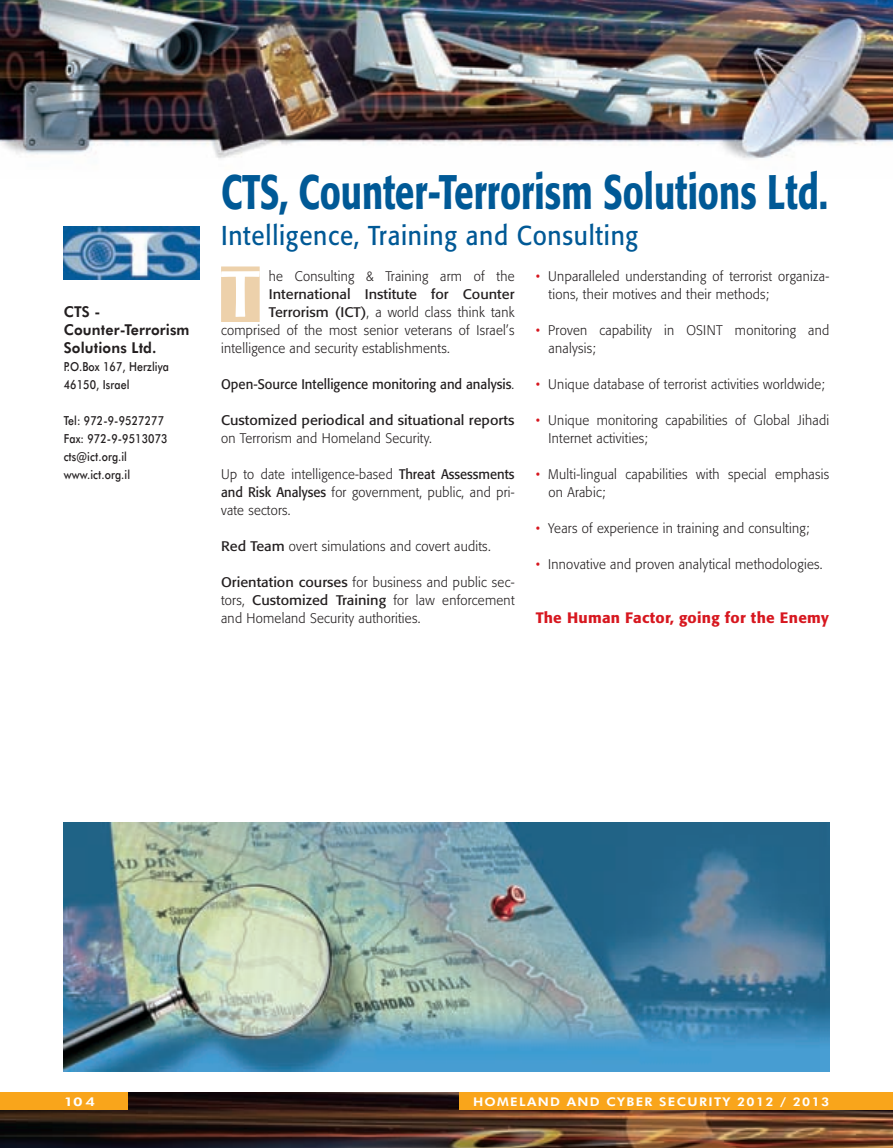
<style>
.page{position:relative;width:893px;height:1148px;background:#fff}
.page>*{position:absolute;margin:0;border:0;box-sizing:border-box;transform-origin:0 0}
.t1{font:64.35px "Formata";color:#fff;scale:1.2 1}
.t2{font:500 48px "Formata";color:#005996;scale:.73 1}
.t3{font:27px "Formata";letter-spacing:.03em;color:#005996;scale:.9 1}
.t4{font:800 15px/18px "Futura BT";letter-spacing:.01em;color:#231f20;scale:.95 1}
.t5{font:500 15px "Formata";letter-spacing:.02em;color:#d7171f}
.t6{font:300 13.8px/18px "Formata";letter-spacing:.02em;color:#231f20;scale:.95 1}
.t7{font:300 13.8px/18px "Formata";letter-spacing:.02em;color:#231f20;text-align:justify;scale:.94 1}
.t8{font:13.8px "Formata";color:#231f20;scale:1.05 1}
.t9{font:13.8px "Formata";color:#231f20;scale:.95 1}
.t10{font:500 12.45px/18px "Futura BT";letter-spacing:.01em;color:#231f20;scale:.85 1}
.t11{font:800 12px "Futura BT";letter-spacing:.1em;color:#fff;scale:1.1 1}
.t12{font:800 12px "Futura BT";letter-spacing:.1em;color:#fff;scale:1.3 1}
.s1{color:#d7171f}
.s2{font-weight:400}
.s3{font-weight:300}
</style>
<div class="page">
<img style="left:0;top:0;width:893px;height:159px">
<img style="left:0;top:1093px;width:893px;height:55px">
<div style="left:0;top:1093px;width:128px;height:17px;background:#f9a51b"></div>
<div style="left:459px;top:1093px;width:434px;height:17px;background:#f9a51b"></div>
<img style="left:64px;top:823px;width:765px;height:248px">
<img style="left:64px;top:226px;width:135px;height:54px">
<div style="left:221px;top:266px;width:39px;height:56px;background:#edd1ab"></div>
<p class="t4" style="left:64px;top:302px;width:134px">CTS -<br>Counter-Terrorism<br>Solutions Ltd.</p>
<p class="t10" style="left:64px;top:357px;width:125px">P.O.Box 167, Herzliya<br>46150, Israel</p>
<p class="t10" style="left:64px;top:411px;width:124px">Tel: 972-9-9527277<br>Fax: 972-9-9513073 cts@ict.org.il www.ict.org.il</p>
<h2 class="t2" style="left:221px;top:162px;width:833px">CTS, Counter-Terrorism Solutions Ltd.</h2>
<h3 class="t3" style="left:221px;top:219px;width:465px">Intelligence, Training and Consulting</h3>
<h1 class="t1" style="left:221px;top:255px;width:34px">T</h1>
<p class="t6" style="left:269px;top:267px;width:260px">he Consulting &amp; Training arm of the</p>
<p class="t6" style="left:548px;top:267px;width:297px;text-indent:-13px"><span class="s1">•</span> Unparalleled understanding of terrorist organiza&shy;tions, their motives and their methods;</p>
<p class="t6" style="left:548px;top:321px;width:297px;text-indent:-13px"><span class="s1">•</span> Proven capability in OSINT monitoring and analysis;</p>
<p class="t6" style="left:536px;top:375px;width:306px"><span class="s1">•</span> Unique database of terrorist activities worldwide;</p>
<p class="t6" style="left:548px;top:411px;width:297px;text-indent:-13px"><span class="s1">•</span> Unique monitoring capabilities of Global Jihadi<br>Internet activities;</p>
<p class="t6" style="left:548px;top:465px;width:297px;text-indent:-13px"><span class="s1">•</span> Multi-lingual capabilities with special emphasis on Arabic;</p>
<p class="t6" style="left:536px;top:519px;width:289px"><span class="s1">•</span> Years of experience in training and consulting;</p>
<p class="t6" style="left:536px;top:555px;width:303px"><span class="s1">•</span> Innovative and proven analytical methodologies.</p>
<p class="t5" style="left:536px;top:608px;width:295px">The Human Factor, going for the Enemy</p>
<p class="t8" style="left:269px;top:285px;width:235px">International Institute for Counter</p>
<p class="t6" style="left:269px;top:303px;width:260px"><span class="s2">Terrorism (ICT)</span>, a world class think tank</p>
<p class="t6" style="left:221px;top:321px;width:310px">comprised of the most senior veterans of Israel’s</p>
<p class="t6" style="left:221px;top:339px;width:242px">intelligence and security establishments.</p>
<p class="t9" style="left:221px;top:375px;width:310px">Open-Source Intelligence monitoring and analysis<span class="s3">.</span></p>
<p class="t8" style="left:221px;top:411px;width:281px">Customized periodical and situational reports</p>
<p class="t6" style="left:221px;top:429px;width:223px">on Terrorism and Homeland Security.</p>
<p class="t7" style="left:221px;top:465px;width:314px">Up to date intelligence-based <span class="s2">Threat Assessments and Risk Analyses</span> for government, public, and pri&shy;vate sectors.</p>
<p class="t6" style="left:221px;top:537px;width:285px"><span class="s2">Red Team</span> overt simulations and covert audits.</p>
<p class="t6" style="left:221px;top:573px;width:310px;text-align:justify"><span class="s2">Orientation courses</span> for business and public sec&shy;tors, <span class="s2">Customized Training</span> for law enforcement and Homeland Security authorities.</p>
<p class="t12" style="left:64px;top:1095px;width:25px">104</p>
<p class="t11" style="left:473px;top:1095px;width:325px">Homeland and Cyber Security 2012 / 2013</p>
</div>
